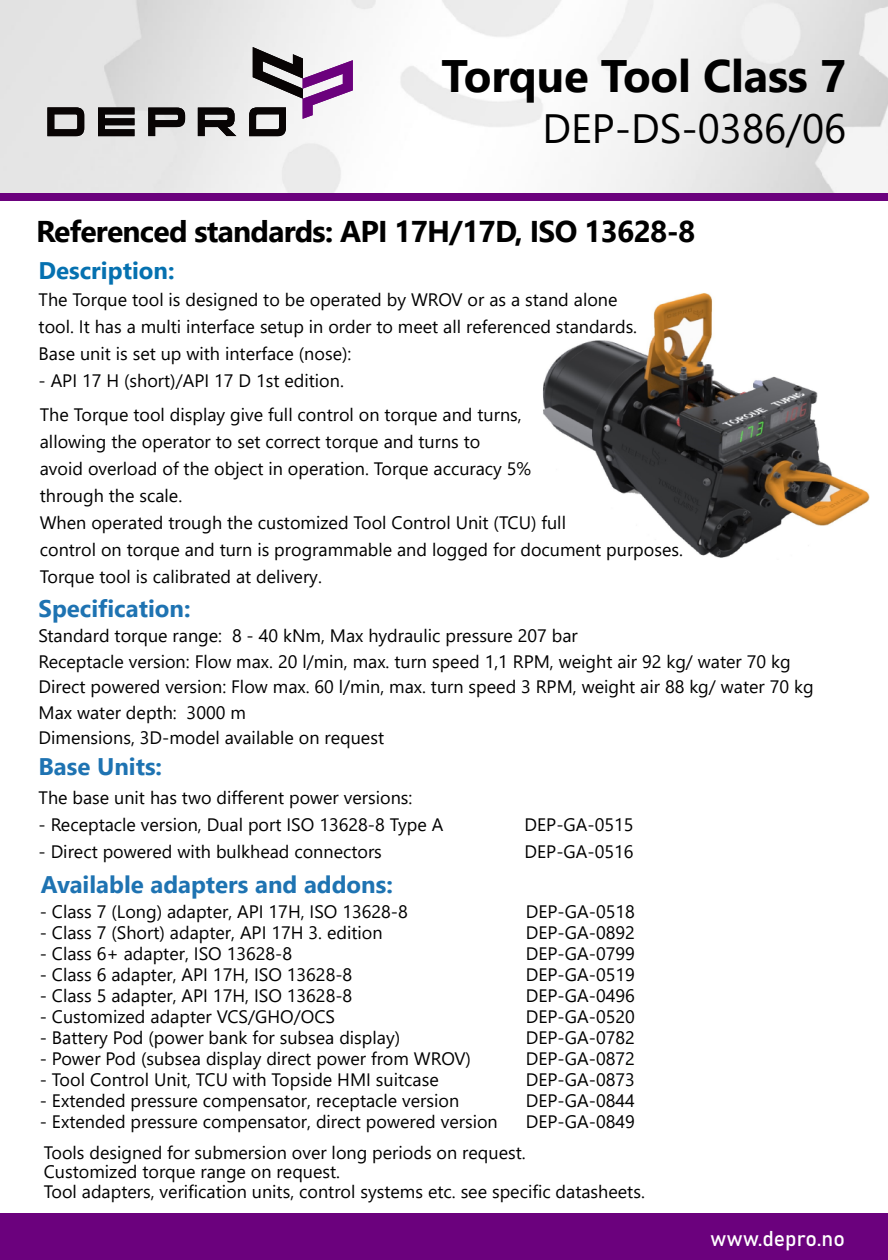
<style>
.page{position:relative;width:888px;height:1260px;background:#fff}
.page>*{position:absolute;margin:0;border:0;box-sizing:border-box;transform-origin:0 0}
.t1{font:700 45.45px "Segoe UI";letter-spacing:-.005em;color:#000}
.t2{font:40.95px "Segoe UI";color:#000}
.t3{font:700 30px "Segoe UI";letter-spacing:-.025em;color:#000}
.t4{font:700 24px "Segoe UI";color:#1e73b2}
.t5{font:700 24px "Segoe UI";color:#0571b0}
.t6{font:21.15px "Bahnschrift";color:#fff}
.t7{font:18px/27px "Segoe UI";color:#000}
</style>
<div class="page">
<img style="left:0;top:0;width:888px;height:193px">
<div style="left:0;top:193px;width:888px;height:8px;background:#6b017d"></div>
<div style="left:0;top:1213px;width:888px;height:47px;background:#6b017d"></div>
<svg style="left:47px;top:107px;width:37px;height:29px"></svg>
<svg style="left:98px;top:108px;width:36px;height:28px"></svg>
<svg style="left:148px;top:108px;width:37px;height:28px"></svg>
<svg style="left:198px;top:108px;width:39px;height:28px"></svg>
<svg style="left:249px;top:47px;width:104px;height:89px"></svg>
<img style="left:543px;top:293px;width:327px;height:265px">
<h1 class="t1" style="left:442px;top:33px;width:406px">Torque Tool Class 7</h1>
<h2 class="t2" style="left:543px;top:90px;width:305px">DEP-DS-0386/06</h2>
<h3 class="t3" style="left:36px;top:203px;width:661px">Referenced standards: API 17H/17D, ISO 13628-8</h3>
<h3 class="t5" style="left:39px;top:248px;width:137px">Description:</h3>
<p class="t7" style="left:39px;top:284px;width:600px">The Torque tool is designed to be operated by WROV or as a stand alone tool. It has a multi interface setup in order to meet all referenced standards.<br>Base unit is set up with interface (nose):</p>
<p class="t7" style="left:39px;top:361px;width:485px;line-height:34.7px">- API 17 H (short)/API 17 D 1st edition.<br>The Torque tool display give full control on torque and turns,</p>
<p class="t7" style="left:40px;top:427px;width:645px">allowing the operator to set correct torque and turns to<br>avoid overload of the object in operation. Torque accuracy 5%<br>through the scale.<br>When operated trough the customized Tool Control Unit (TCU) full<br>control on torque and turn is programmable and logged for document purposes.<br>Torque tool is calibrated at delivery.</p>
<h3 class="t4" style="left:39px;top:585px;width:153px">Specification:</h3>
<p class="t7" style="left:39px;top:621px;width:777px;line-height:25.5px">Standard torque range: 8 - 40 kNm, Max hydraulic pressure 207 bar<br>Receptacle version: Flow max. 20 l/min, max. turn speed 1,1 RPM, weight air 92 kg/ water 70 kg Direct powered version: Flow max. 60 l/min, max. turn speed 3 RPM, weight air 88 kg/ water 70 kg Max water depth: 3000 m<br>Dimensions, 3D-model available on request</p>
<h3 class="t4" style="left:39px;top:744px;width:125px">Base Units:</h3>
<p class="t7" style="left:39px;top:783px;width:375px">The base unit has two different power versions:</p>
<p class="t7" style="left:39px;top:810px;width:406px">- Receptacle version, Dual port ISO 13628-8 Type A</p>
<p class="t7" style="left:525px;top:810px;width:110px">DEP-GA-0515</p>
<p class="t7" style="left:39px;top:837px;width:345px">- Direct powered with bulkhead connectors</p>
<p class="t7" style="left:525px;top:837px;width:110px">DEP-GA-0516</p>
<h3 class="t4" style="left:41px;top:861px;width:354px">Available adapters and addons:</h3>
<p class="t7" style="left:40px;top:897px;width:370px">- Class 7 (Long) adapter, API 17H, ISO 13628-8</p>
<p class="t7" style="left:526px;top:897px;width:110px">DEP-GA-0518</p>
<p class="t7" style="left:40px;top:918px;width:344px">- Class 7 (Short) adapter, API 17H 3. edition</p>
<p class="t7" style="left:526px;top:918px;width:110px">DEP-GA-0892</p>
<p class="t7" style="left:40px;top:939px;width:254px">- Class 6+ adapter, ISO 13628-8</p>
<p class="t7" style="left:526px;top:939px;width:110px">DEP-GA-0799</p>
<p class="t7" style="left:40px;top:960px;width:314px">- Class 6 adapter, API 17H, ISO 13628-8</p>
<p class="t7" style="left:526px;top:960px;width:110px">DEP-GA-0519</p>
<p class="t7" style="left:40px;top:981px;width:314px">- Class 5 adapter, API 17H, ISO 13628-8</p>
<p class="t7" style="left:526px;top:981px;width:110px">DEP-GA-0496</p>
<p class="t7" style="left:40px;top:1002px;width:297px">- Customized adapter VCS/GHO/OCS</p>
<p class="t7" style="left:526px;top:1002px;width:110px">DEP-GA-0520</p>
<p class="t7" style="left:40px;top:1023px;width:362px">- Battery Pod (power bank for subsea display)</p>
<p class="t7" style="left:526px;top:1023px;width:110px">DEP-GA-0782</p>
<p class="t7" style="left:40px;top:1044px;width:433px">- Power Pod (subsea display direct power from WROV)</p>
<p class="t7" style="left:526px;top:1044px;width:110px">DEP-GA-0872</p>
<p class="t7" style="left:40px;top:1065px;width:400px">- Tool Control Unit, TCU with Topside HMI suitcase</p>
<p class="t7" style="left:526px;top:1065px;width:110px">DEP-GA-0873</p>
<p class="t7" style="left:40px;top:1086px;width:421px">- Extended pressure compensator, receptacle version</p>
<p class="t7" style="left:526px;top:1086px;width:110px">DEP-GA-0844</p>
<p class="t7" style="left:40px;top:1107px;width:459px">- Extended pressure compensator, direct powered version</p>
<p class="t7" style="left:526px;top:1107px;width:110px">DEP-GA-0849</p>
<p class="t7" style="left:44px;top:1141px;width:603px;line-height:19.5px">Tools designed for submersion over long periods on request.<br>Customized torque range on request.<br>Tool adapters, verification units, control systems etc. see specific datasheets.</p>
<p class="t6" style="left:710px;top:1223px;width:136px">www.depro.no</p>
</div>
